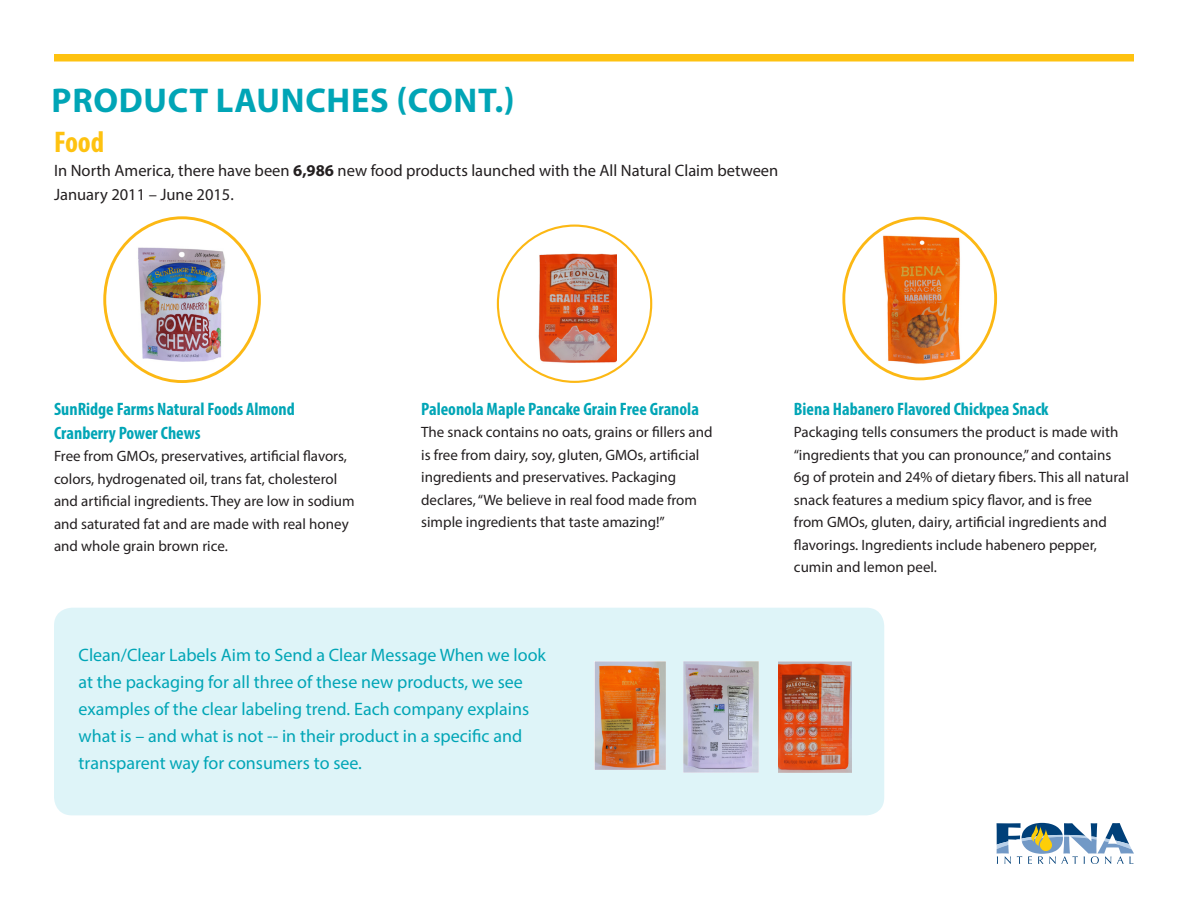
<style>
.page{position:relative;width:1188px;height:918px;background:#fff}
.page>*{position:absolute;margin:0;border:0;box-sizing:border-box;transform-origin:0 0}
.t1{font:700 34.5px "Myriad Pro";letter-spacing:.02em;color:#00a5b6}
.Body{font:700 condensed 30px "Myriad Pro";color:#fec210}
.Body-2{font:18px/27px "Myriad Pro";color:#00a5b6}
.Body-3{font:700 condensed 18px/24px "Myriad Pro";color:#00a5b6}
.Body-4{font:16.5px/24px "Myriad Pro";color:#231f20}
.Body-5{font:15px/22.5px "Myriad Pro";color:#231f20}
.s1{font-weight:700}
</style>
<div class="page">
<svg style="left:997px;top:823px;width:137px;height:41px"></svg>
<div style="left:54px;top:608px;width:830px;height:207px;background:#def4f8;border-radius:18px"></div>
<div style="left:54px;top:54px;width:1080px;height:8px;background:#fec210"></div>
<img style="left:138px;top:247px;width:88px;height:115px">
<div style="left:103px;top:216px;width:158px;height:167px;border:3px solid #fcb814;border-radius:50%"></div>
<img style="left:883px;top:235px;width:80px;height:129px">
<div style="left:842px;top:217px;width:155px;height:163px;border:3px solid #fcb814;border-radius:50%"></div>
<img style="left:538px;top:253px;width:78px;height:110px">
<img style="left:684px;top:661px;width:75px;height:112px">
<img style="left:594px;top:662px;width:71px;height:108px">
<img style="left:778px;top:662px;width:73px;height:111px">
<p class="t1" style="left:52px;top:77px;width:464px">PRODUCT LAUNCHES (CONT.)</p>
<p class="Body" style="left:54px;top:123px;width:52px">Food</p>
<p class="Body-4" style="left:54px;top:158px;width:726px">In North America, there have been <span class="s1">6,986</span> new food products launched with the All Natural Claim between<br>January 2011 – June 2015.</p>
<p class="Body-3" style="left:54px;top:396px;width:242px">SunRidge Farms Natural Foods Almond<br>Cranberry Power Chews</p>
<p class="Body-5" style="left:54px;top:445px;width:302px">Free from GMOs, preservatives, artificial flavors, colors, hydrogenated oil, trans fat, cholesterol and artificial ingredients. They are low in sodium and saturated fat and are made with real honey and whole grain brown rice.</p>
<p class="Body-3" style="left:421px;top:396px;width:279px">Paleonola Maple Pancake Grain Free Granola</p>
<p class="Body-5" style="left:421px;top:421px;width:293px">The snack contains no oats, grains or fillers and is free from dairy, soy, gluten, GMOs, artificial ingredients and preservatives. Packaging declares, “We believe in real food made from simple ingredients that taste amazing!”</p>
<p class="Body-2" style="left:79px;top:641px;width:469px">Clean/Clear Labels Aim to Send a Clear Message When we look at the packaging for all three of these new products, we see examples of the clear labeling trend. Each company explains what is – and what is not -- in their product in a specific and transparent way for consumers to see.</p>
<p class="Body-3" style="left:794px;top:396px;width:256px">Biena Habanero Flavored Chickpea Snack</p>
<p class="Body-5" style="left:794px;top:421px;width:336px">Packaging tells consumers the product is made with “ingredients that you can pronounce,” and contains 6g of protein and 24% of dietary fibers. This all natural snack features a medium spicy flavor, and is free<br>from GMOs, gluten, dairy, artificial ingredients and flavorings. Ingredients include habenero pepper, cumin and lemon peel.</p>
</div>
